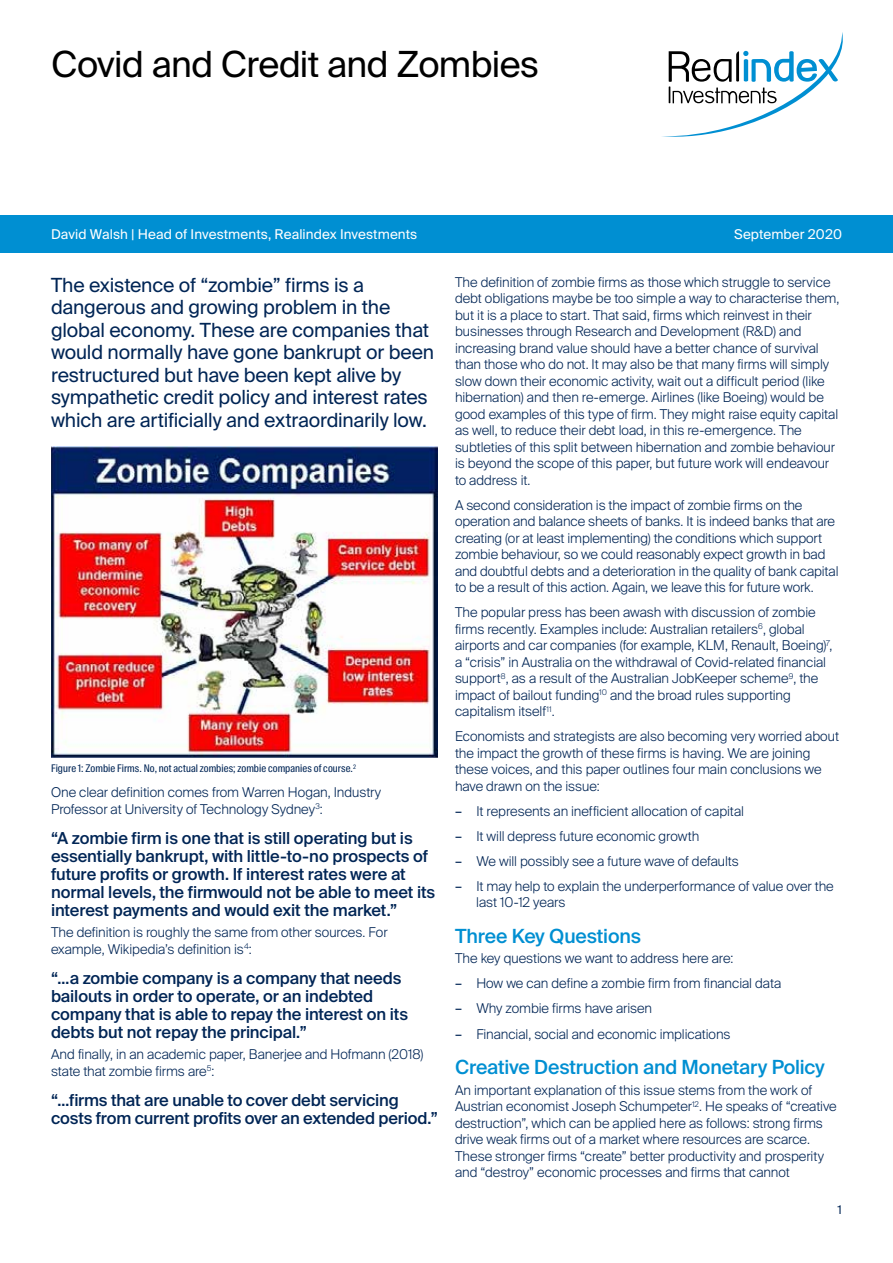
<style>
.page{position:relative;width:893px;height:1263px;background:#fff}
.page>*{position:absolute;margin:0;border:0;box-sizing:border-box;transform-origin:0 0}
.t1{font:36px "Suisse Intl";letter-spacing:-.015em;color:#000}
.t2{font:19.5px/22.5px "Suisse Intl";letter-spacing:-.01em;color:#002555}
.t3{font:500 19.5px "Suisse Intl";letter-spacing:-.01em;color:#008fd2}
.t4{font:500 16.5px/18px "Suisse Intl";letter-spacing:-.01em;color:#002555}
.t5{font:300 13.5px/16.5px "Suisse Intl";letter-spacing:-.005em;color:#002555}
.t6{font:13.5px "Suisse Intl";letter-spacing:.005em;color:#fff}
.t7{font:12px "Suisse Intl";color:#002555}
.t8{font:10.5px "Suisse Intl Cond";letter-spacing:.005em;color:#002555}
.s1{font-weight:400}
</style>
<div class="page">
<svg style="left:662px;top:32px;width:181px;height:105px"></svg>
<div style="left:0;top:216px;width:893px;height:37px;background:#008fd2"></div>
<img style="left:51px;top:447px;width:387px;height:311px">
<h1 class="t1" style="left:51px;top:44px;width:489px">Covid and Credit and Zombies</h1>
<p class="t6" style="left:51px;top:227px;width:368px">David Walsh | Head of Investments, Realindex Investments</p>
<p class="t6" style="left:734px;top:227px;width:109px">September 2020</p>
<p class="t2" style="left:51px;top:273px;width:385px">The existence of “zombie” firms is a dangerous and growing problem in the global economy. These are companies that would normally have gone bankrupt or been restructured but have been kept alive by sympathetic credit policy and interest rates which are artificially and extraordinarily low.</p>
<p class="t8" style="left:51px;top:762px;width:307px">Figure 1: Zombie Firms. No, not actual zombies; zombie companies of course.<sup>2</sup></p>
<p class="t5" style="left:51px;top:784px;width:332px">One clear definition comes from Warren Hogan, Industry<br>Professor at University of Technology Sydney<sup>3</sup>:</p>
<p class="t4" style="left:51px;top:830px;width:386px">“A zombie firm is one that is still operating but is essentially bankrupt, with little-to-no prospects of future profits or growth. If interest rates were at normal levels, the firmwould not be able to meet its interest payments and would exit the market.”</p>
<p class="t5" style="left:51px;top:924px;width:338px">The definition is roughly the same from other sources. For example, Wikipedia’s definition is<sup>4</sup>:</p>
<p class="t4" style="left:51px;top:970px;width:359px">“…a zombie company is a company that needs bailouts in order to operate, or an indebted company that is able to repay the interest on its debts but not repay the principal.”</p>
<p class="t5" style="left:51px;top:1046px;width:374px">And finally, in an academic paper, Banerjee and Hofmann (2018) state that zombie firms are<sup>5</sup>:</p>
<p class="t4" style="left:51px;top:1092px;width:388px">“…firms that are unable to cover debt servicing costs from current profits over an extended period.”</p>
<p class="t5" style="left:455px;top:274px;width:386px">The definition of zombie firms as those which struggle to service debt obligations maybe be too simple a way to characterise them, but it is a place to start. That said, firms which reinvest in their businesses through Research and Development (R&amp;D) and increasing brand value should have a better chance of survival than those who do not. It may also be that many firms will simply slow down their economic activity, wait out a difficult period (like hibernation) and then re-emerge. Airlines (like Boeing) would be good examples of this type of firm. They might raise equity capital as well, to reduce their debt load, in this re-emergence. The subtleties of this split between hibernation and zombie behaviour is beyond the scope of this paper, but future work will endeavour to address it.</p>
<p class="t5" style="left:455px;top:497px;width:385px">A second consideration is the impact of zombie firms on the operation and balance sheets of banks. It is indeed banks that are creating (or at least implementing) the conditions which support zombie behaviour, so we could reasonably expect growth in bad and doubtful debts and a deterioration in the quality of bank capital to be a result of this action. Again, we leave this for future work.</p>
<p class="t5" style="left:455px;top:604px;width:379px">The popular press has been awash with discussion of zombie firms recently. Examples include: Australian retailers<sup>6</sup>, global airports and car companies (for example, KLM, Renault, Boeing)<sup>7</sup>, a “crisis” in Australia on the withdrawal of Covid-related financial support<sup>8</sup>, as a result of the Australian JobKeeper scheme<sup>9</sup>, the impact of bailout funding<sup>10</sup> and the broad rules supporting capitalism itself<sup>11</sup>.</p>
<p class="t5" style="left:455px;top:728px;width:386px">Economists and strategists are also becoming very worried about the impact the growth of these firms is having. We are joining these voices, and this paper outlines four main conclusions we have drawn on the issue:</p>
<p class="t5" style="left:455px;top:803px;width:290px"><span class="s1">–</span> It represents an inefficient allocation of capital</p>
<p class="t5" style="left:455px;top:828px;width:246px"><span class="s1">–</span> It will depress future economic growth</p>
<p class="t5" style="left:455px;top:853px;width:285px"><span class="s1">–</span> We will possibly see a future wave of defaults</p>
<p class="t5" style="left:476px;top:878px;width:359px;text-indent:-21px"><span class="s1">–</span> It may help to explain the underperformance of value over the last 10-12 years</p>
<h2 class="t3" style="left:455px;top:924px;width:187px">Three Key Questions</h2>
<p class="t5" style="left:455px;top:950px;width:280px">The key questions we want to address here are:</p>
<p class="t5" style="left:455px;top:975px;width:328px"><span class="s1">–</span> How we can define a zombie firm from financial data</p>
<p class="t5" style="left:455px;top:1000px;width:199px"><span class="s1">–</span> Why zombie firms have arisen</p>
<p class="t5" style="left:455px;top:1025px;width:277px"><span class="s1">–</span> Financial, social and economic implications</p>
<h2 class="t3" style="left:455px;top:1055px;width:371px">Creative Destruction and Monetary Policy</h2>
<p class="t5" style="left:455px;top:1081px;width:383px">An important explanation of this issue stems from the work of Austrian economist Joseph Schumpeter<sup>12</sup>. He speaks of “creative destruction”, which can be applied here as follows: strong firms drive weak firms out of a market where resources are scarce.<br>These stronger firms “create” better productivity and prosperity and “destroy” economic processes and firms that cannot</p>
<p class="t7" style="left:837px;top:1203px;width:6px">1</p>
</div>
